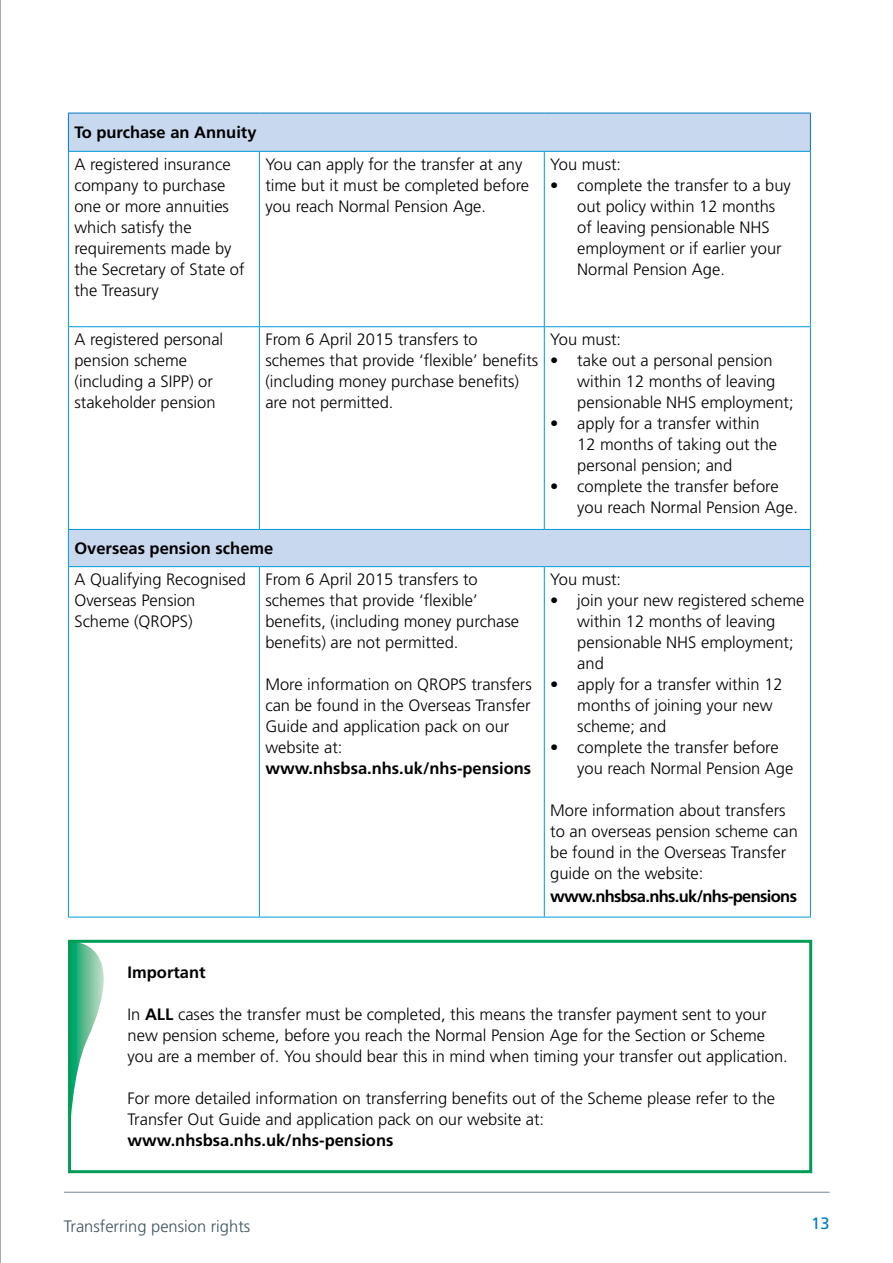
<style>
.page{position:relative;width:893px;height:1263px;background:#fff}
.page>*{position:absolute;margin:0;border:0;box-sizing:border-box;transform-origin:0 0}
.t1{font:300 16.5px/21px "Frutiger LT Std";color:#000}
.t2{font:700 16.5px "Frutiger LT Std";color:#000}
.t3{font:700 16.5px "Frutiger LT Std";letter-spacing:-.04em;color:#000}
.t4{font:300 16.5px "Frutiger LT Std";color:#3d5362}
.t5{font:16.5px "Frutiger LT Std";color:#0079c1}
.s1{font-weight:700}
</style>
<div class="page">
<hr style="left:0;top:0;width:1px;height:1263px;background:#58595b">
<hr style="left:64px;top:1192px;width:766px;height:1px;background:#738593">
<svg style="left:69px;top:114px;width:741px;height:452px"></svg>
<hr style="left:68px;top:113px;width:191px;height:1px;background:#0079c1">
<hr style="left:68px;top:113px;width:1px;height:38px;background:#0079c1">
<hr style="left:259px;top:113px;width:285px;height:1px;background:#0079c1">
<hr style="left:544px;top:113px;width:267px;height:1px;background:#0079c1">
<hr style="left:810px;top:113px;width:1px;height:38px;background:#0079c1">
<hr style="left:544px;top:151px;width:267px;height:1px;background:#0099d8">
<hr style="left:810px;top:152px;width:1px;height:174px;background:#0099d8">
<hr style="left:68px;top:326px;width:191px;height:1px;background:#0099d8">
<hr style="left:259px;top:326px;width:285px;height:1px;background:#0099d8">
<hr style="left:544px;top:326px;width:267px;height:1px;background:#0099d8">
<hr style="left:810px;top:327px;width:1px;height:202px;background:#0099d8">
<hr style="left:68px;top:529px;width:191px;height:1px;background:#0099d8">
<hr style="left:259px;top:529px;width:285px;height:1px;background:#0099d8">
<hr style="left:544px;top:529px;width:267px;height:1px;background:#0099d8">
<hr style="left:68px;top:566px;width:191px;height:1px;background:#0099d8">
<hr style="left:259px;top:566px;width:285px;height:1px;background:#0099d8">
<hr style="left:544px;top:566px;width:267px;height:1px;background:#0099d8">
<hr style="left:810px;top:567px;width:1px;height:350px;background:#0099d8">
<hr style="left:544px;top:917px;width:267px;height:1px;background:#0099d8">
<hr style="left:68px;top:151px;width:191px;height:1px;background:#0099d8">
<hr style="left:68px;top:152px;width:1px;height:174px;background:#0099d8">
<hr style="left:68px;top:327px;width:1px;height:202px;background:#0099d8">
<hr style="left:68px;top:530px;width:1px;height:36px;background:#0099d8">
<hr style="left:810px;top:530px;width:1px;height:36px;background:#0099d8">
<hr style="left:68px;top:567px;width:1px;height:350px;background:#0099d8">
<hr style="left:68px;top:917px;width:191px;height:1px;background:#0099d8">
<hr style="left:259px;top:151px;width:285px;height:1px;background:#0099d8">
<hr style="left:259px;top:152px;width:1px;height:174px;background:#0099d8">
<hr style="left:544px;top:152px;width:1px;height:174px;background:#0099d8">
<hr style="left:259px;top:327px;width:1px;height:202px;background:#0099d8">
<hr style="left:544px;top:327px;width:1px;height:202px;background:#0099d8">
<hr style="left:259px;top:567px;width:1px;height:350px;background:#0099d8">
<hr style="left:544px;top:567px;width:1px;height:350px;background:#0099d8">
<hr style="left:259px;top:917px;width:285px;height:1px;background:#0099d8">
<svg style="left:72px;top:944px;width:32px;height:162px"></svg>
<div style="left:68px;top:940px;width:744px;height:233px;border:3px solid #009d57"></div>
<p class="t2" style="left:74px;top:123px;width:184px">To purchase an Annuity</p>
<p class="t1" style="left:74px;top:154px;width:172px">A registered insurance company to purchase one or more annuities which satisfy the requirements made by the Secretary of State of the Treasury</p>
<p class="t1" style="left:265px;top:154px;width:265px">You can apply for the transfer at any time but it must be completed before you reach Normal Pension Age.</p>
<p class="t1" style="left:550px;top:154px;width:72px">You must:</p>
<p class="t1" style="left:577px;top:175px;width:215px;text-indent:-27px">• complete the transfer to a buy out policy within 12 months of leaving pensionable NHS employment or if earlier your<br>Normal Pension Age.</p>
<p class="t1" style="left:74px;top:329px;width:150px">A registered personal pension scheme (including a SIPP) or stakeholder pension</p>
<p class="t1" style="left:265px;top:329px;width:274px">From 6 April 2015 transfers to schemes that provide ‘flexible’ benefits (including money purchase benefits) are not permitted.</p>
<p class="t1" style="left:550px;top:329px;width:72px">You must:</p>
<p class="t1" style="left:577px;top:350px;width:218px;text-indent:-27px">• take out a personal pension within 12 months of leaving pensionable NHS employment;</p>
<p class="t1" style="left:577px;top:413px;width:201px;text-indent:-27px">• apply for a transfer within<br>12 months of taking out the personal pension; and</p>
<p class="t1" style="left:577px;top:476px;width:222px;text-indent:-27px">• complete the transfer before you reach Normal Pension Age.</p>
<p class="t2" style="left:74px;top:539px;width:200px">Overseas pension scheme</p>
<p class="t1" style="left:74px;top:569px;width:173px">A Qualifying Recognised<br>Overseas Pension</p>
<p class="t1" style="left:74px;top:611px;width:120px">Scheme (QROPS)</p>
<p class="t1" style="left:265px;top:569px;width:255px">From 6 April 2015 transfers to schemes that provide ‘flexible’ benefits, (including money purchase benefits) are not permitted.</p>
<p class="t1" style="left:265px;top:674px;width:268px">More information on QROPS transfers can be found in the Overseas Transfer<br>Guide and application pack on our website at: <span class="s1">www.nhsbsa.nhs.uk/nhs-pensions</span></p>
<p class="t1" style="left:550px;top:569px;width:72px">You must:</p>
<p class="t1" style="left:577px;top:590px;width:229px;text-indent:-27px">• join your new registered scheme within 12 months of leaving pensionable NHS employment; and</p>
<p class="t1" style="left:577px;top:674px;width:207px;text-indent:-27px">• apply for a transfer within 12 months of joining your new scheme; and</p>
<p class="t1" style="left:577px;top:737px;width:218px;text-indent:-27px">• complete the transfer before you reach Normal Pension Age</p>
<p class="t1" style="left:550px;top:800px;width:249px">More information about transfers to an overseas pension scheme can be found in the Overseas Transfer guide on the website:</p>
<p class="t3" style="left:550px;top:886px;width:248px">www.nhsbsa.nhs.uk/nhs-pensions</p>
<h4 class="t2" style="left:128px;top:962px;width:79px">Important</h4>
<p class="t1" style="left:128px;top:1004px;width:662px">In <span class="s1">ALL</span> cases the transfer must be completed, this means the transfer payment sent to your new pension scheme, before you reach the Normal Pension Age for the Section or Scheme you are a member of. You should bear this in mind when timing your transfer out application.</p>
<p class="t1" style="left:128px;top:1088px;width:649px">For more detailed information on transferring benefits out of the Scheme please refer to the<br>Transfer Out Guide and application pack on our website at: <span class="s1">www.nhsbsa.nhs.uk/nhs-pensions</span></p>
<p class="t4" style="left:64px;top:1217px;width:188px">Transferring pension rights</p>
<p class="t5" style="left:811px;top:1214px;width:20px">13</p>
</div>
